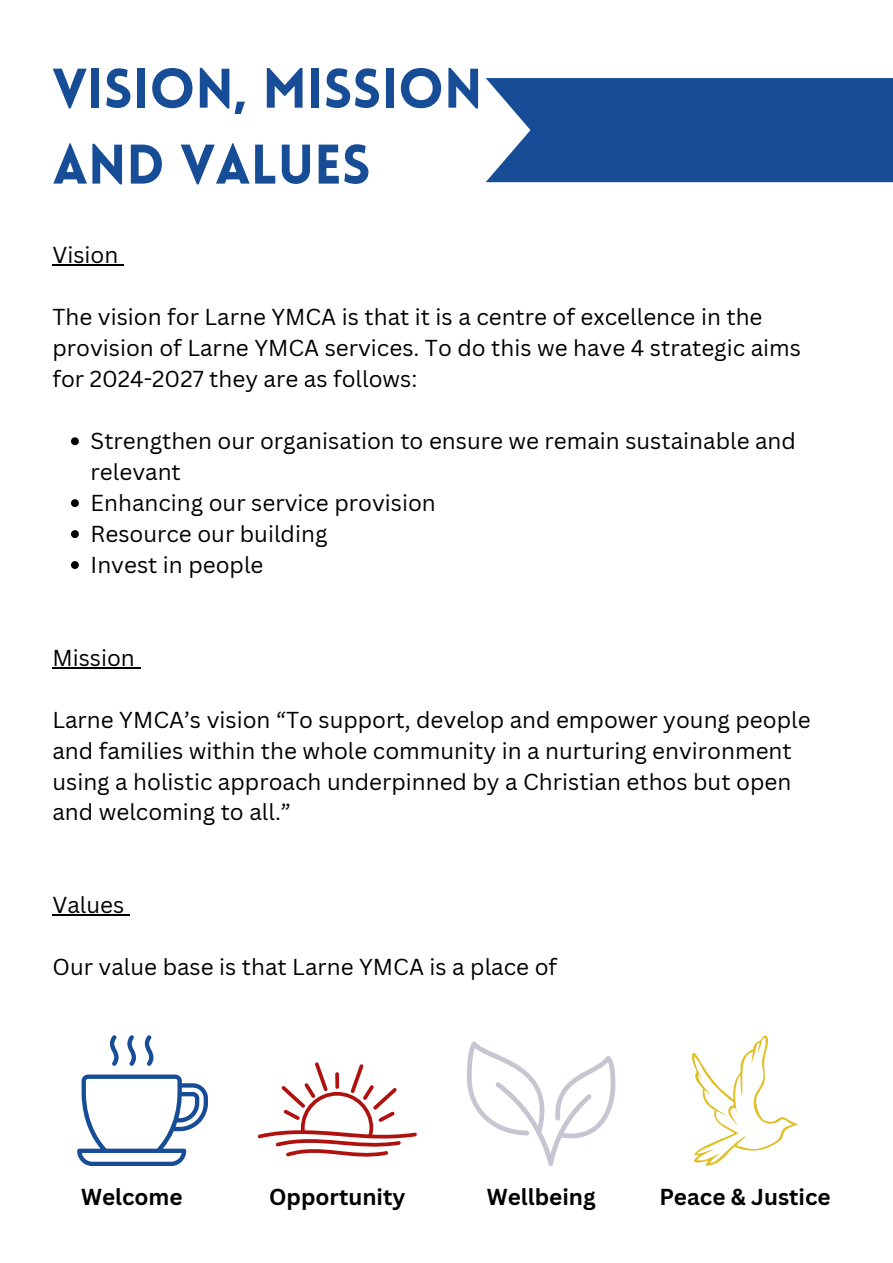
<style>
.page{position:relative;width:893px;height:1263px;background:#fff}
.page>*{position:absolute;margin:0;border:0;box-sizing:border-box;transform-origin:0 0}
.t1{font:900 54.53px/75.9px "Lovelo";color:#174d97}
.t2{font:22.42px/30.9px "Canva Sans";color:#000}
.t3{font:700 22.42px "Canva Sans";color:#000}
</style>
<div class="page">
<hr style="left:52px;top:265px;width:66px;height:1px;background:#000">
<svg style="left:71px;top:437px;width:8px;height:8px"></svg>
<svg style="left:71px;top:499px;width:8px;height:8px"></svg>
<svg style="left:71px;top:530px;width:8px;height:8px"></svg>
<svg style="left:71px;top:561px;width:8px;height:8px"></svg>
<hr style="left:52px;top:667px;width:83px;height:1px;background:#000">
<hr style="left:52px;top:914px;width:72px;height:2px;background:#000">
<svg style="left:124px;top:914px;width:6px;height:2px"></svg>
<svg style="left:77px;top:1035px;width:131px;height:131px"></svg>
<svg style="left:258px;top:1062px;width:159px;height:95px"></svg>
<svg style="left:467px;top:1041px;width:148px;height:125px"></svg>
<svg style="left:692px;top:1035px;width:106px;height:131px"></svg>
<div style="left:486px;top:78px;width:407px;height:104px;background:#174d97"></div>
<h1 class="t1" style="left:52px;top:56px;width:431px">VISION, MISSION<br>AND VALUES</h1>
<p class="t2" style="left:52px;top:239px;width:67px">Vision</p>
<p class="t2" style="left:52px;top:301px;width:750px">The vision for Larne YMCA is that it is a centre of excellence in the provision of Larne YMCA services. To do this we have 4 strategic aims for 2024-2027 they are as follows:</p>
<p class="t2" style="left:91px;top:425px;width:707px">Strengthen our organisation to ensure we remain sustainable and relevant</p>
<p class="t2" style="left:91px;top:487px;width:347px">Enhancing our service provision</p>
<p class="t2" style="left:91px;top:518px;width:238px">Resource our building</p>
<p class="t2" style="left:91px;top:549px;width:174px">Invest in people</p>
<p class="t2" style="left:52px;top:641px;width:84px">Mission</p>
<p class="t2" style="left:52px;top:703px;width:759px">Larne YMCA’s vision “To support, develop and empower young people and families within the whole community in a nurturing environment using a holistic approach underpinned by a Christian ethos but open and welcoming to all.”</p>
<p class="t2" style="left:52px;top:889px;width:73px">Values</p>
<p class="t2" style="left:52px;top:951px;width:506px">Our value base is that Larne YMCA is a place of</p>
<p class="t3" style="left:81px;top:1181px;width:103px">Welcome</p>
<p class="t3" style="left:269px;top:1181px;width:138px">Opportunity</p>
<p class="t3" style="left:487px;top:1181px;width:110px">Wellbeing</p>
<p class="t3" style="left:659px;top:1181px;width:173px">Peace &amp; Justice</p>
</div>
